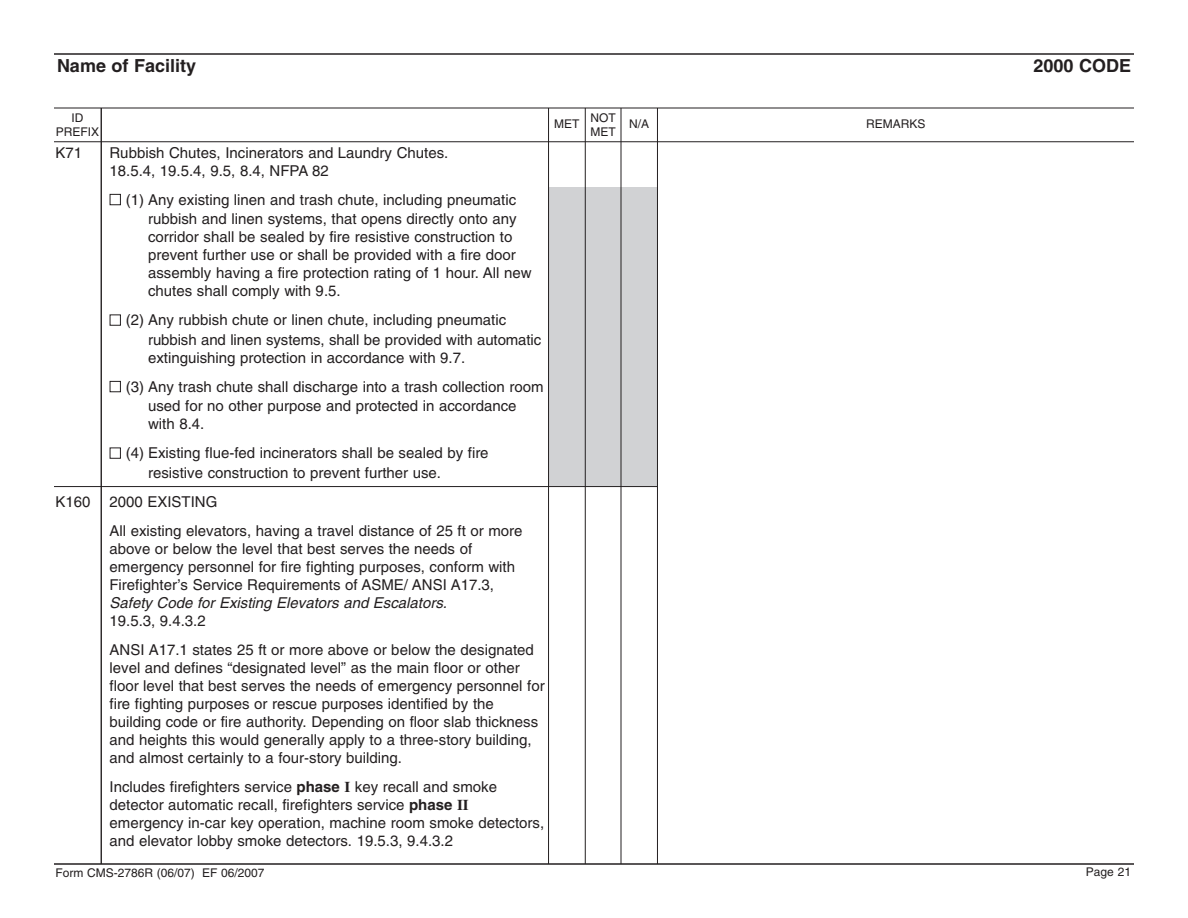
<style>
.page{position:relative;width:1188px;height:918px;background:#fff}
.page>*{position:absolute;margin:0;border:0;box-sizing:border-box;transform-origin:0 0}
.t1{font:700 18px "Helvetica";color:#231f20}
.t2{font:15px/18px "Helvetica";color:#231f20}
.t3{font:italic 15px "Helvetica";color:#231f20}
.t4{font:12px/13.5px "Helvetica";color:#231f20;text-align:center}
.s1{color:#fff}
.s2{font-weight:700}
.s3{font-family:"Times";font-weight:700}
</style>
<div class="page">
<div style="left:549px;top:187px;width:108px;height:299px;background:#d1d2d4"></div>
<hr style="left:54px;top:53px;width:1080px;height:2px;background:#231f20">
<hr style="left:54px;top:863px;width:1080px;height:2px;background:#231f20">
<hr style="left:657px;top:108px;width:1px;height:756px;background:#231f20">
<hr style="left:54px;top:108px;width:1080px;height:1px;background:#231f20">
<hr style="left:54px;top:141px;width:1080px;height:1px;background:#231f20">
<hr style="left:101px;top:108px;width:1px;height:756px;background:#231f20">
<hr style="left:548px;top:108px;width:1px;height:756px;background:#231f20">
<hr style="left:585px;top:108px;width:1px;height:756px;background:#231f20">
<hr style="left:621px;top:108px;width:1px;height:756px;background:#231f20">
<hr style="left:54px;top:486px;width:603px;height:1px;background:#231f20">
<p class="t1" style="left:57px;top:59px;width:141px">Name of Facility</p>
<p class="t1" style="left:1033px;top:59px;width:99px">2000 CODE</p>
<p class="t4" style="left:56px;top:113px;width:45px">ID<br>PREFIX</p>
<p class="t4" style="left:554px;top:118px;width:27px">MET</p>
<p class="t4" style="left:590px;top:113px;width:27px;text-align:left">NOT<br>MET</p>
<p class="t4" style="left:629px;top:118px;width:22px">N/A</p>
<p class="t4" style="left:866px;top:118px;width:61px">REMARKS</p>
<p class="t2" style="left:56px;top:145px;width:28px">K71</p>
<p class="t2" style="left:110px;top:145px;width:340px">Rubbish Chutes, Incinerators and Laundry Chutes.<br>18.5.4, 19.5.4, 9.5, 8.4, NFPA 82</p>
<p class="t2" style="left:148px;top:192px;width:385px;text-indent:-39px"><span class="s1">■</span> (1) Any existing linen and trash chute, including pneumatic rubbish and linen systems, that opens directly onto any corridor shall be sealed by fire resistive construction to prevent further use or shall be provided with a fire door assembly having a fire protection rating of 1 hour. All new chutes shall comply with 9.5.</p>
<p class="t2" style="left:148px;top:312px;width:395px;line-height:18.6px;text-indent:-39px"><span class="s1">■</span> (2) Any rubbish chute or linen chute, including pneumatic rubbish and linen systems, shall be provided with automatic extinguishing protection in accordance with 9.7.</p>
<p class="t2" style="left:148px;top:379px;width:397px;line-height:18.6px;text-indent:-39px"><span class="s1">■</span> (3) Any trash chute shall discharge into a trash collection room used for no other purpose and protected in accordance with 8.4.</p>
<p class="t2" style="left:110px;top:445px;width:381px;line-height:19.2px;text-align:center"><span class="s1">■</span> (4) Existing flue-fed incinerators shall be sealed by fire resistive construction to prevent further use.</p>
<p class="t2" style="left:56px;top:494px;width:37px">K160</p>
<p class="t2" style="left:110px;top:488px;width:415px;line-height:29.2px">2000 EXISTING<br>All existing elevators, having a travel distance of 25 ft or more</p>
<p class="t2" style="left:110px;top:541px;width:407px">above or below the level that best serves the needs of emergency personnel for fire fighting purposes, conform with<br>Firefighter’s Service Requirements of ASME/ ANSI A17.3,</p>
<p class="t3" style="left:110px;top:597px;width:339px">Safety Code for Existing Elevators and Escalators.</p>
<p class="t2" style="left:110px;top:607px;width:426px;line-height:29.2px">19.5.3, 9.4.3.2<br>ANSI A17.1 states 25 ft or more above or below the designated</p>
<p class="t2" style="left:110px;top:660px;width:437px">level and defines “designated level” as the main floor or other floor level that best serves the needs of emergency personnel for fire fighting purposes or rescue purposes identified by the building code or fire authority. Depending on floor slab thickness and heights this would generally apply to a three-story building, and almost certainly to a four-story building.</p>
<p class="t2" style="left:110px;top:779px;width:436px">Includes firefighters service <span class="s2">phase</span> <span class="s3">I</span> key recall and smoke detector automatic recall, firefighters service <span class="s2">phase</span> <span class="s3">II </span>emergency in-car key operation, machine room smoke detectors, and elevator lobby smoke detectors. 19.5.3, 9.4.3.2</p>
<p class="t4" style="left:56px;top:867px;width:211px">Form CMS-2786R (06/07) EF 06/2007</p>
<p class="t4" style="left:1086px;top:866px;width:47px">Page 21</p>
</div>
